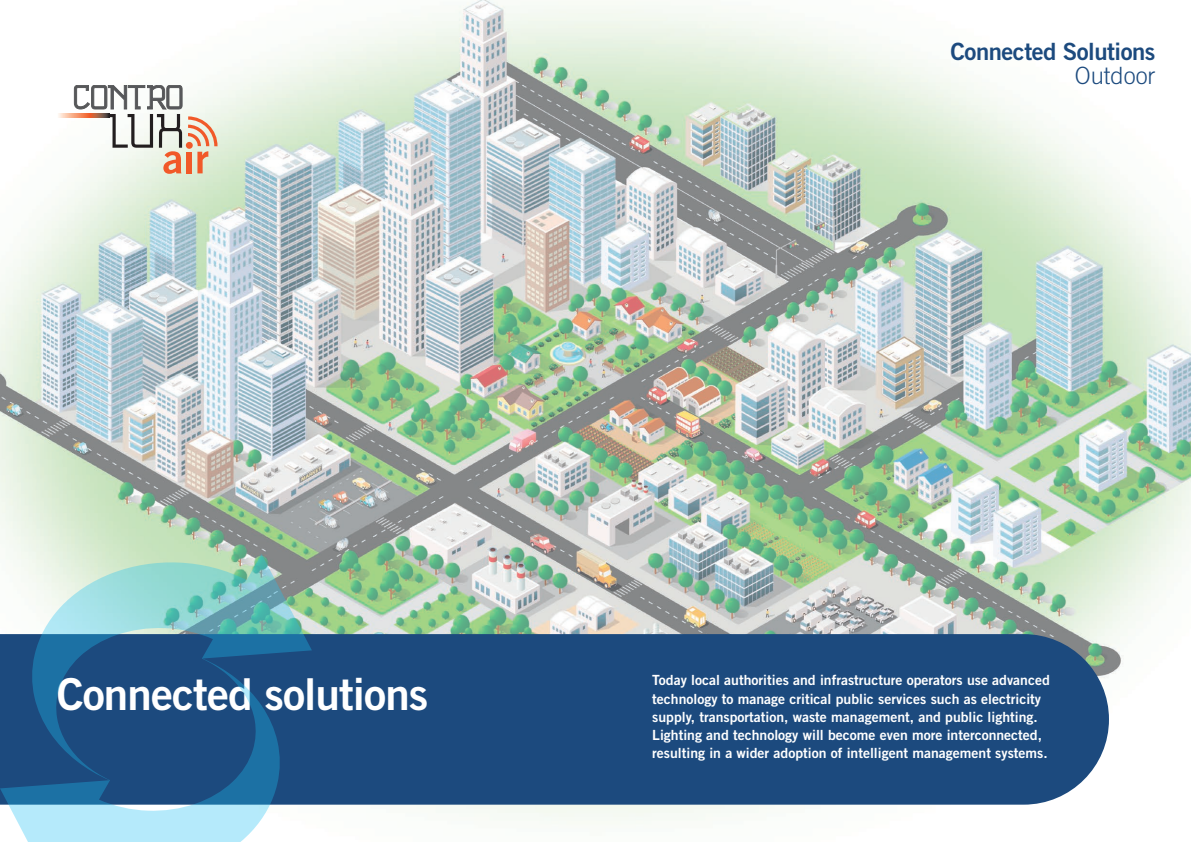
<style>
.page{position:relative;width:1191px;height:842px;background:#fff}
.page>*{position:absolute;margin:0;border:0;box-sizing:border-box;transform-origin:0 0}
.t1{font:44px "Trade Gothic Bold Two";letter-spacing:-.02em;color:#fff}
.t2{font:23.8px "Trade Gothic Bold Two";letter-spacing:-.02em;color:#1c4a7e}
.t3{font:300 23.8px "Trade Gothic";color:#1c4a7e}
.t4{font:14px/18px "Trade Gothic Bold Two";color:#fff}
</style>
<div class="page">
<img style="left:0;top:0;width:1191px;height:824px">
<div style="left:312px;top:634px;width:797px;height:171px;background:#1c4a7e"></div>
<div style="left:186px;top:142px;width:7px;height:7px;background:#f15929;border-radius:50%"></div>
<div style="left:187px;top:152px;width:5px;height:21px;background:#f15929"></div>
<svg style="left:188px;top:116px;width:29px;height:57px;background:#e8bea2"></svg>
<svg style="left:74px;top:85px;width:108px;height:89px"></svg>
<svg style="left:57px;top:114px;width:53px;height:3px"></svg>
<svg style="left:0;top:554px;width:312px;height:288px;background:#598ba9"></svg>
<p class="t2" style="left:950px;top:37px;width:206px">Connected Solutions</p>
<p class="t3" style="left:1074px;top:61px;width:82px">Outdoor</p>
<p class="t1" style="left:57px;top:667px;width:373px">Connected solutions</p>
<p class="t4" style="left:652px;top:671px;width:399px">Today local authorities and infrastructure operators use advanced technology to manage critical public services such as electricity supply, transportation, waste management, and public lighting.<br>Lighting and technology will become even more interconnected, resulting in a wider adoption of intelligent management systems.</p>
</div>
